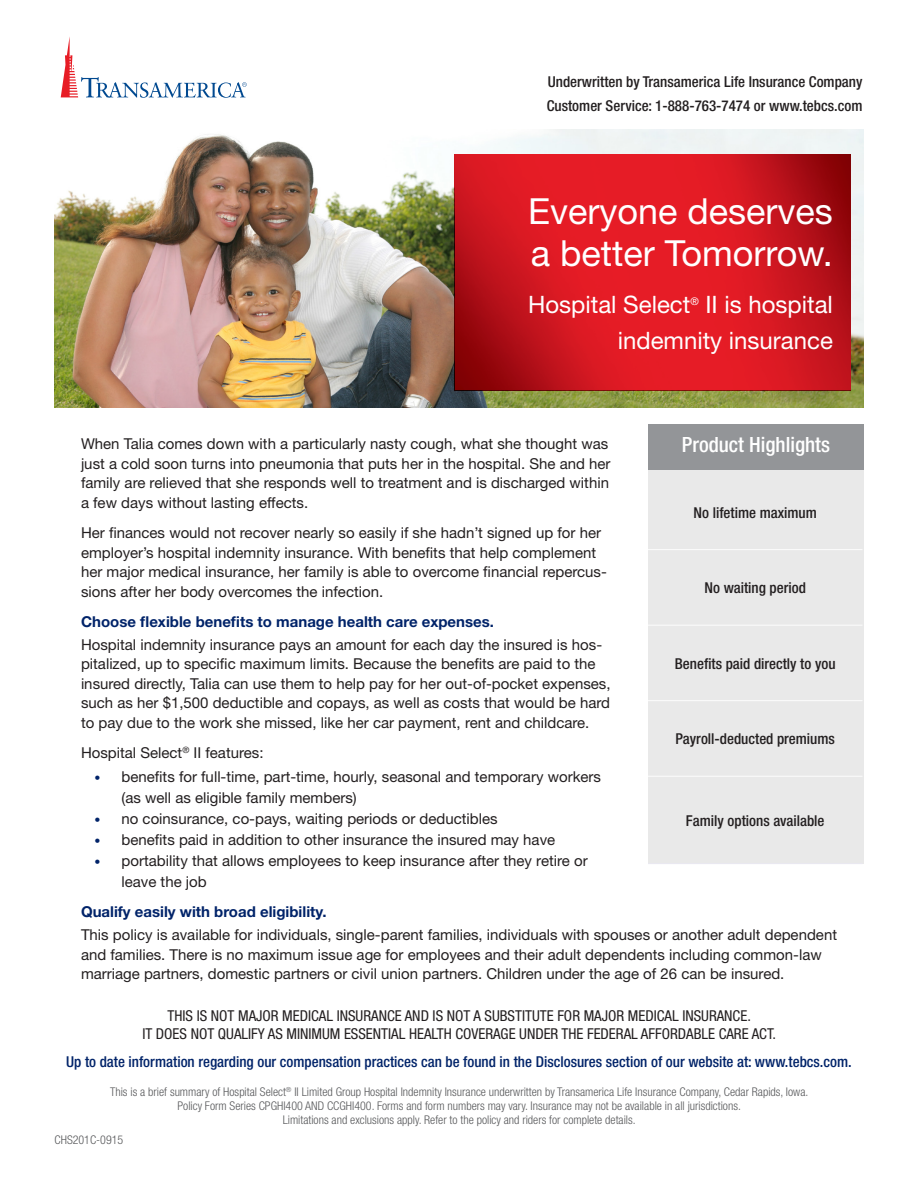
<style>
.page{position:relative;width:918px;height:1188px;background:#fff}
.page>*{position:absolute;margin:0;border:0;box-sizing:border-box;transform-origin:0 0}
.HEAD{font:36px/42px "Helvetica Neue";color:#fff}
.HEAD__text{font:24px/36px "Helvetica Neue";color:#fff;text-align:right}
.Footnote{font:500 condensed 21px "Helvetica Neue LT Std";color:#fff}
.BODY__text{font:15px/19.5px "Helvetica Neue";color:#231f20}
.TWM_Products{font:condensed 15px/18px "Helvetica Neue";color:#231f20;text-align:center}
.Copy_Bulleted{font:500 condensed 15px "Helvetica Neue";color:#002369}
.BODY__text-2{font:500 condensed 15px "Helvetica Neue";color:#231f20}
.Underwriting_Info{font:500 condensed 15px "Helvetica Neue LT Std";color:#231f20}
.BODY__head{font:700 15px "Helvetica Neue";color:#002369}
.BODY__text_before_bu{font:15px "Helvetica Neue";color:#231f20}
.Disclaimer{font:300 condensed 12px/14.4px "Helvetica Neue";color:#57585a;text-align:center}
.HEAD__text-2{font:10.5px "Helvetica Neue";color:#fff}
.s1{font-size:12px;color:#002369}
</style>
<div class="page">
<img style="left:54px;top:129px;width:810px;height:279px">
<div style="left:648px;top:465px;width:216px;height:399px;background:#e9e9e9"></div>
<hr style="left:648px;top:863px;width:214px;height:1px;background:#eae8f1">
<hr style="left:648px;top:549px;width:214px;height:1px;background:#fdfdfd">
<hr style="left:648px;top:625px;width:214px;height:1px;background:#fdfdfd">
<hr style="left:648px;top:700px;width:214px;height:1px;background:#fdfdfd">
<hr style="left:648px;top:776px;width:214px;height:1px;background:#fdfdfd">
<img style="left:455px;top:154px;width:395px;height:236px">
<svg style="left:61px;top:37px;width:186px;height:61px"></svg>
<div style="left:648px;top:424px;width:216px;height:46px;background:#939598"></div>
<p class="Underwriting_Info" style="left:548px;top:72px;width:316px">Underwritten by Transamerica Life Insurance Company</p>
<p class="Underwriting_Info" style="left:547px;top:96px;width:317px">Customer Service: 1-888-763-7474 or www.tebcs.com</p>
<p class="HEAD" style="left:528px;top:190px;width:306px">Everyone deserves a better Tomorrow.</p>
<p class="HEAD__text" style="left:528px;top:286px;width:164px">Hospital Select</p>
<p class="HEAD__text-2" style="left:690px;top:295px;width:10px">®</p>
<p class="HEAD__text" style="left:618px;top:286px;width:217px">II is hospital indemnity insurance</p>
<p class="Footnote" style="left:682px;top:433px;width:150px">Product Highlights</p>
<p class="BODY__text" style="left:81px;top:434px;width:531px">When Talia comes down with a particularly nasty cough, what she thought was just a cold soon turns into pneumonia that puts her in the hospital. She and her family are relieved that she responds well to treatment and is discharged within a few days without lasting effects.</p>
<p class="BODY__text" style="left:81px;top:523px;width:527px">Her finances would not recover nearly so easily if she hadn’t signed up for her employer’s hospital indemnity insurance. With benefits that help complement her major medical insurance, her family is able to overcome financial repercus&shy;sions after her body overcomes the infection.</p>
<p class="BODY__head" style="left:81px;top:612px;width:415px">Choose flexible benefits to manage health care expenses.</p>
<p class="BODY__text" style="left:81px;top:634px;width:531px">Hospital indemnity insurance pays an amount for each day the insured is hos&shy;pitalized, up to specific maximum limits. Because the benefits are paid to the insured directly, Talia can use them to help pay for her out-of-pocket expenses, such as her $1,500 deductible and copays, as well as costs that would be hard to pay due to the work she missed, like her car payment, rent and childcare.</p>
<p class="BODY__text_before_bu" style="left:81px;top:744px;width:184px">Hospital Select<sup>®</sup> II features:</p>
<p class="BODY__text" style="left:122px;top:766px;width:481px;line-height:21px;text-indent:-27px"><span class="s1">•</span> benefits for full-time, part-time, hourly, seasonal and temporary workers (as well as eligible family members)</p>
<p class="BODY__text" style="left:94px;top:809px;width:405px"><span class="s1">•</span> no coinsurance, co-pays, waiting periods or deductibles</p>
<p class="BODY__text" style="left:94px;top:830px;width:462px"><span class="s1">•</span> benefits paid in addition to other insurance the insured may have</p>
<p class="BODY__text" style="left:122px;top:850px;width:468px;line-height:21px;text-indent:-27px"><span class="s1">•</span> portability that allows employees to keep insurance after they retire or leave the job</p>
<p class="BODY__head" style="left:81px;top:903px;width:247px">Qualify easily with broad eligibility.</p>
<p class="BODY__text" style="left:81px;top:925px;width:758px">This policy is available for individuals, single-parent families, individuals with spouses or another adult dependent and families. There is no maximum issue age for employees and their adult dependents including common-law marriage partners, domestic partners or civil union partners. Children under the age of 26 can be insured.</p>
<p class="TWM_Products" style="left:142px;top:1006px;width:635px">THIS IS NOT MAJOR MEDICAL INSURANCE AND IS NOT A SUBSTITUTE FOR MAJOR MEDICAL INSURANCE.<br>IT DOES NOT QUALIFY AS MINIMUM ESSENTIAL HEALTH COVERAGE UNDER THE FEDERAL AFFORDABLE CARE ACT.</p>
<p class="BODY__text-2" style="left:694px;top:503px;width:125px">No lifetime maximum</p>
<p class="BODY__text-2" style="left:705px;top:579px;width:103px">No waiting period</p>
<p class="BODY__text-2" style="left:675px;top:655px;width:162px">Benefits paid directly to you</p>
<p class="BODY__text-2" style="left:675px;top:730px;width:161px">Payroll-deducted premiums</p>
<p class="BODY__text-2" style="left:686px;top:812px;width:140px">Family options available</p>
<p class="Copy_Bulleted" style="left:66px;top:1053px;width:787px">Up to date information regarding our compensation practices can be found in the Disclosures section of our website at: www.tebcs.com.</p>
<p class="Disclaimer" style="left:110px;top:1084px;width:700px">This is a brief summary of Hospital Select<sup>®</sup> II Limited Group Hospital Indemnity Insurance underwritten by Transamerica Life Insurance Company, Cedar Rapids, Iowa.<br>Policy Form Series CPGHI400 AND CCGHI400. Forms and form numbers may vary. Insurance may not be available in all jurisdictions.<br>Limitations and exclusions apply. Refer to the policy and riders for complete details.</p>
<p class="Disclaimer" style="left:55px;top:1132px;width:70px">CHS201C-0915</p>
</div>
